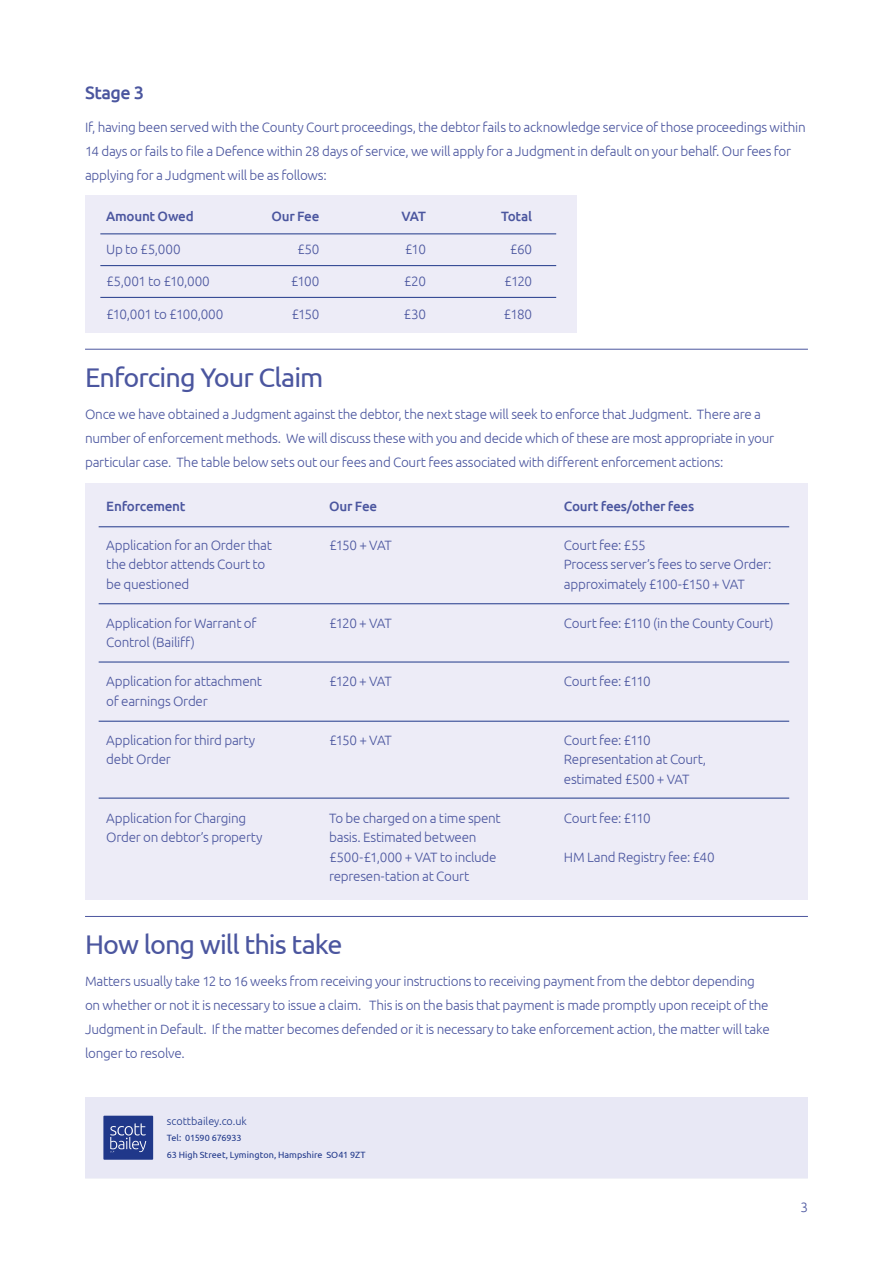
<style>
.page{position:relative;width:893px;height:1263px;background:#fff}
.page>*{position:absolute;margin:0;border:0;box-sizing:border-box;transform-origin:0 0}
.t1{font:27px "Ubuntu";letter-spacing:-.035em;color:#4b569f}
.t2{font:500 18px "Ubuntu";letter-spacing:-.025em;color:#4b569f}
.t3{font:300 13.5px/19.5px "Ubuntu";letter-spacing:-.02em;color:#4b569f}
.t4{font:500 13.5px "Ubuntu";letter-spacing:-.02em;color:#4b569f}
.t5{font:300 10.8px "Ubuntu";color:#20388a}
.t6{font:9px/16.2px "Ubuntu";letter-spacing:.005em;color:#20388a}
</style>
<div class="page">
<hr style="left:85px;top:349px;width:723px;height:1px;background:#4b569f">
<hr style="left:85px;top:916px;width:723px;height:1px;background:#4b569f">
<div style="left:85px;top:483px;width:723px;height:417px;background:#edecf7"></div>
<hr style="left:99px;top:526px;width:690px;height:1px;background:#20388a">
<hr style="left:99px;top:603px;width:690px;height:1px;background:#20388a">
<hr style="left:99px;top:662px;width:690px;height:1px;background:#20388a">
<hr style="left:99px;top:721px;width:690px;height:1px;background:#20388a">
<hr style="left:99px;top:798px;width:690px;height:1px;background:#20388a">
<div style="left:85px;top:196px;width:492px;height:137px;background:#edecf7"></div>
<hr style="left:100px;top:234px;width:456px;height:1px;background:#20388a">
<hr style="left:100px;top:265px;width:456px;height:1px;background:#20388a">
<hr style="left:100px;top:297px;width:456px;height:1px;background:#20388a">
<div style="left:85px;top:1098px;width:723px;height:80px;background:#e8e8f5"></div>
<div style="left:103px;top:1116px;width:50px;height:44px;background:#20388a"></div>
<svg style="left:110px;top:1123px;width:36px;height:29px"></svg>
<h2 class="t2" style="left:85px;top:81px;width:61px">Stage 3</h2>
<p class="t3" style="left:85px;top:114px;width:722px;line-height:24px">If, having been served with the County Court proceedings, the debtor fails to acknowledge service of those proceedings within<br>14 days or fails to file a Defence within 28 days of service, we will apply for a Judgment in default on your behalf. Our fees for applying for a Judgment will be as follows:</p>
<p class="t4" style="left:106px;top:208px;width:89px">Amount Owed</p>
<p class="t4" style="left:271px;top:208px;width:50px">Our Fee</p>
<p class="t4" style="left:401px;top:208px;width:26px">VAT</p>
<p class="t4" style="left:501px;top:208px;width:32px">Total</p>
<p class="t3" style="left:106px;top:239px;width:76px">Up to £5,000</p>
<p class="t3" style="left:297px;top:239px;width:24px">£50</p>
<p class="t3" style="left:405px;top:239px;width:23px">£10</p>
<p class="t3" style="left:510px;top:239px;width:24px">£60</p>
<p class="t3" style="left:106px;top:271px;width:105px">£5,001 to £10,000</p>
<p class="t3" style="left:291px;top:271px;width:30px">£100</p>
<p class="t3" style="left:404px;top:271px;width:24px">£20</p>
<p class="t3" style="left:504px;top:271px;width:29px">£120</p>
<p class="t3" style="left:106px;top:304px;width:119px">£10,001 to £100,000</p>
<p class="t3" style="left:291px;top:304px;width:30px">£150</p>
<p class="t3" style="left:403px;top:304px;width:24px">£30</p>
<p class="t3" style="left:504px;top:304px;width:30px">£180</p>
<h1 class="t1" style="left:85px;top:361px;width:240px">Enforcing Your Claim</h1>
<p class="t3" style="left:85px;top:402px;width:691px;line-height:24px">Once we have obtained a Judgment against the debtor, the next stage will seek to enforce that Judgment. There are a number of enforcement methods. We will discuss these with you and decide which of these are most appropriate in your particular case. The table below sets out our fees and Court fees associated with different enforcement actions:</p>
<p class="t4" style="left:106px;top:497px;width:81px">Enforcement</p>
<p class="t3" style="left:106px;top:535px;width:167px">Application for an Order that the debtor attends Court to be questioned</p>
<p class="t3" style="left:106px;top:613px;width:152px">Application for Warrant of<br>Control (Bailiff)</p>
<p class="t3" style="left:106px;top:671px;width:157px">Application for attachment of earnings Order</p>
<p class="t3" style="left:106px;top:730px;width:151px">Application for third party debt Order</p>
<p class="t3" style="left:106px;top:808px;width:158px">Application for Charging<br>Order on debtor’s property</p>
<p class="t4" style="left:329px;top:497px;width:50px">Our Fee</p>
<p class="t3" style="left:329px;top:535px;width:64px">£150 + VAT</p>
<p class="t3" style="left:329px;top:613px;width:64px">£120 + VAT</p>
<p class="t3" style="left:329px;top:671px;width:64px">£120 + VAT</p>
<p class="t3" style="left:329px;top:730px;width:64px">£150 + VAT</p>
<p class="t3" style="left:329px;top:808px;width:173px">To be charged on a time spent basis. Estimated between £500-£1,000 + VAT to include represen-tation at Court</p>
<p class="t4" style="left:564px;top:497px;width:132px">Court fees/other fees</p>
<p class="t3" style="left:564px;top:535px;width:209px">Court fee: £55<br>Process server’s fees to serve Order: approximately £100-£150 + VAT</p>
<p class="t3" style="left:564px;top:613px;width:211px">Court fee: £110 (in the County Court)</p>
<p class="t3" style="left:564px;top:671px;width:89px">Court fee: £110</p>
<p class="t3" style="left:564px;top:730px;width:144px">Court fee: £110<br>Representation at Court, estimated £500 + VAT</p>
<p class="t3" style="left:564px;top:808px;width:89px">Court fee: £110</p>
<p class="t3" style="left:564px;top:847px;width:152px">HM Land Registry fee: £40</p>
<h1 class="t1" style="left:85px;top:928px;width:259px">How long will this take</h1>
<p class="t3" style="left:85px;top:969px;width:686px;line-height:24px">Matters usually take 12 to 16 weeks from receiving your instructions to receiving payment from the debtor depending on whether or not it is necessary to issue a claim. This is on the basis that payment is made promptly upon receipt of the Judgment in Default. If the matter becomes defended or it is necessary to take enforcement action, the matter will take longer to resolve.</p>
<p class="t5" style="left:167px;top:1115px;width:82px">scottbailey.co.uk</p>
<p class="t6" style="left:167px;top:1130px;width:200px">Tel: 01590 676933<br>63 High Street, Lymington, Hampshire SO41 9ZT</p>
<p class="t3" style="left:800px;top:1197px;width:9px">3</p>
</div>
